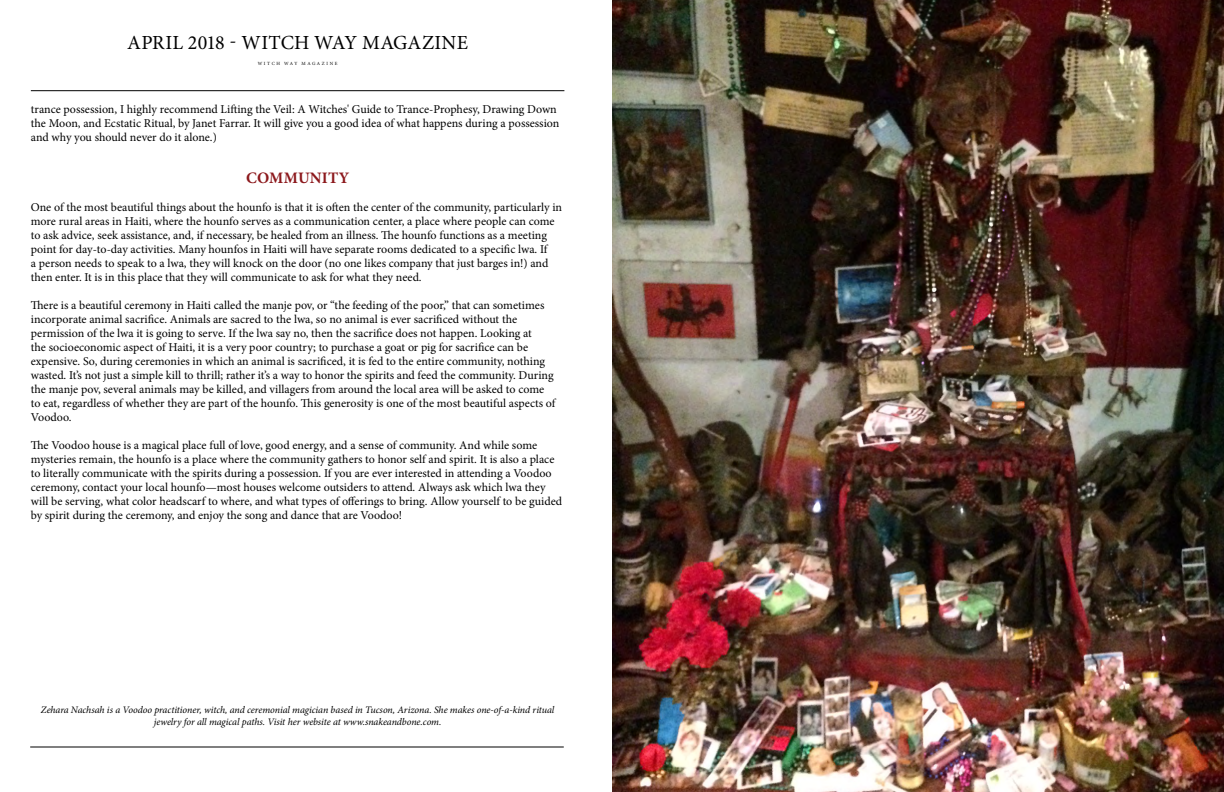
<style>
.page{position:relative;width:1224px;height:792px;background:#fff}
.page>*{position:absolute;margin:0;border:0;box-sizing:border-box;transform-origin:0 0}
.t1{font:20px "Minion Pro";letter-spacing:.01em;color:#000}
.t2{font:700 16px "Minion Pro";letter-spacing:.01em;color:#8c181c}
.t3{font:12px/14px "Minion Pro";color:#000}
.t4{font:italic 10px/12px "Minion Pro";letter-spacing:-.005em;color:#000;text-align:center}
.t5{font:4.8px "Minion Pro";letter-spacing:.34em;color:#000}
</style>
<div class="page">
<hr style="left:30px;top:747px;width:534px;height:1px;background:#000">
<hr style="left:31px;top:91px;width:533px;height:1px;background:#000">
<img style="left:612px;top:0;width:612px;height:792px">
<h1 class="t1" style="left:127px;top:29px;width:343px">APRIL 2018 - WITCH WAY MAGAZINE</h1>
<p class="t5" style="left:258px;top:60px;width:81px">WITCH WAY MAGAZINE</p>
<p class="t3" style="left:31px;top:102px;width:530px">trance possession, I highly recommend Lifting the Veil: A Witches' Guide to Trance-Prophesy, Drawing Down the Moon, and Ecstatic Ritual, by Janet Farrar. It will give you a good idea of what happens during a possession and why you should never do it alone.)</p>
<h2 class="t2" style="left:246px;top:166px;width:105px">COMMUNITY</h2>
<p class="t3" style="left:31px;top:200px;width:533px">One of the most beautiful things about the hounfo is that it is often the center of the community, particularly in more rural areas in Haiti, where the hounfo serves as a communication center, a place where people can come to ask advice, seek assistance, and, if necessary, be healed from an illness. The hounfo functions as a meeting point for day-to-day activities. Many hounfos in Haiti will have separate rooms dedicated to a specific lwa. If<br>a person needs to speak to a lwa, they will knock on the door (no one likes company that just barges in!) and then enter. It is in this place that they will communicate to ask for what they need.</p>
<p class="t3" style="left:31px;top:298px;width:526px">There is a beautiful ceremony in Haiti called the manje pov, or “the feeding of the poor,” that can sometimes incorporate animal sacrifice. Animals are sacred to the lwa, so no animal is ever sacrificed without the permission of the lwa it is going to serve. If the lwa say no, then the sacrifice does not happen. Looking at<br>the socioeconomic aspect of Haiti, it is a very poor country; to purchase a goat or pig for sacrifice can be expensive. So, during ceremonies in which an animal is sacrificed, it is fed to the entire community, nothing wasted. It’s not just a simple kill to thrill; rather it’s a way to honor the spirits and feed the community. During the manje pov, several animals may be killed, and villagers from around the local area will be asked to come to eat, regardless of whether they are part of the hounfo. This generosity is one of the most beautiful aspects of Voodoo.</p>
<p class="t3" style="left:31px;top:438px;width:533px">The Voodoo house is a magical place full of love, good energy, and a sense of community. And while some mysteries remain, the hounfo is a place where the community gathers to honor self and spirit. It is also a place to literally communicate with the spirits during a possession. If you are ever interested in attending a Voodoo ceremony, contact your local hounfo—most houses welcome outsiders to attend. Always ask which lwa they will be serving, what color headscarf to where, and what types of offerings to bring. Allow yourself to be guided by spirit during the ceremony, and enjoy the song and dance that are Voodoo!</p>
<p class="t4" style="left:41px;top:703px;width:515px">Zehara Nachsah is a Voodoo practitioner, witch, and ceremonial magician based in Tucson, Arizona. She makes one-of-a-kind ritual jewelry for all magical paths. Visit her website at www.snakeandbone.com.</p>
</div>
